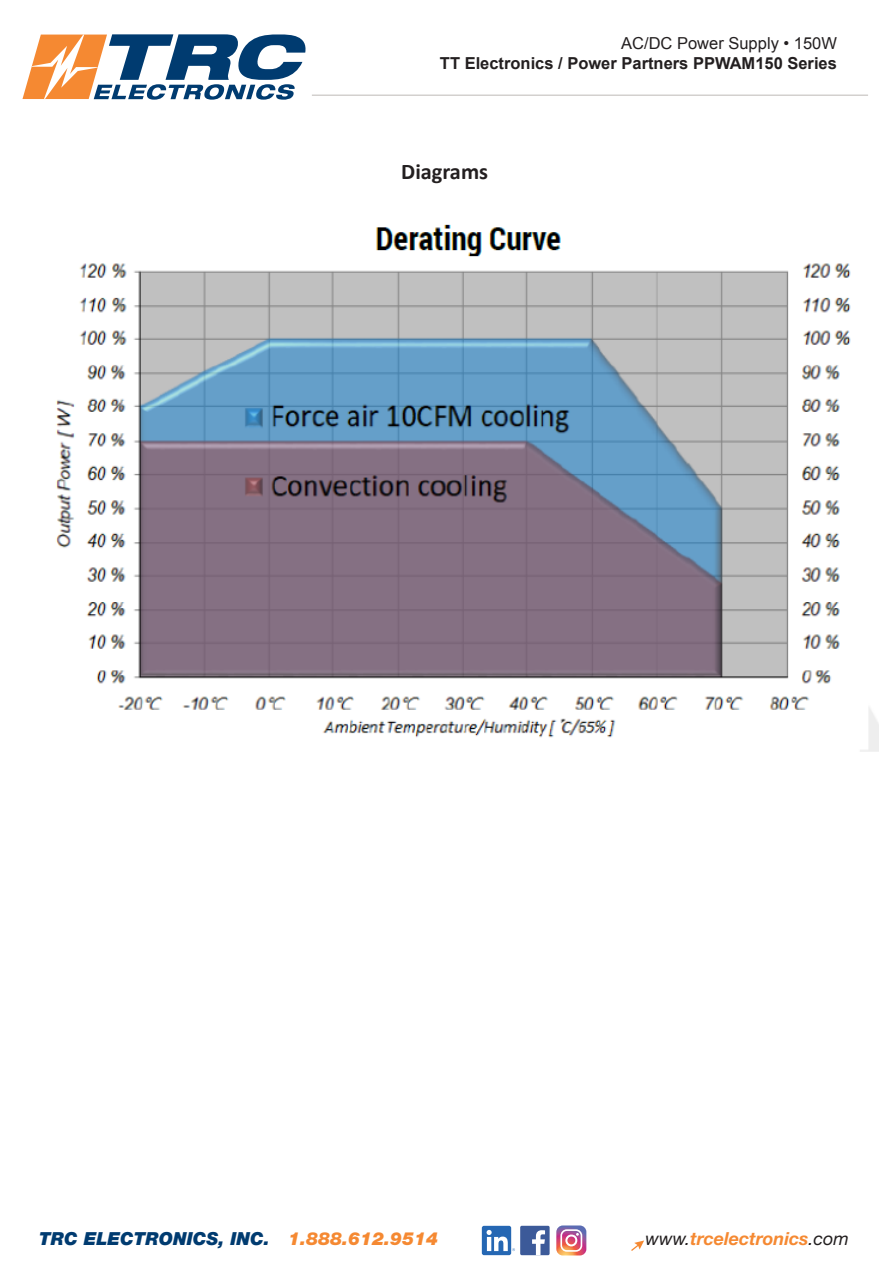
<style>
.page{position:relative;width:891px;height:1269px;background:#fff}
.page>*{position:absolute;margin:0;border:0;box-sizing:border-box;transform-origin:0 0}
.t1{font:700 22.35px "Calibri";color:#231f20}
.t2{font:italic 900 18px "Helvetica Neue LT Std";color:#003b70}
.t3{font:italic 700 18px "Helvetica Neue LT Std";color:#f58932}
.t4{font:700 16.5px/19.8px "Arial";color:#231f20;text-align:right}
.s1{font-weight:400}
.s2{color:#f58932}
.s3{font-weight:400;color:#231f20}
</style>
<div class="page">
<hr style="left:312px;top:94px;width:556px;height:2px;background:#d3d0ce">
<svg style="left:631px;top:1240px;width:13px;height:11px"></svg>
<div style="left:520px;top:1226px;width:30px;height:29px;background:#3c5a99;border-radius:2px"></div>
<svg style="left:532px;top:1230px;width:13px;height:25px"></svg>
<div style="left:482px;top:1226px;width:29px;height:29px;background:#2567b3;border-radius:2px"></div>
<svg style="left:487px;top:1230px;width:28px;height:21px"></svg>
<svg style="left:556px;top:1225px;width:30px;height:30px"></svg>
<img style="left:56px;top:224px;width:822px;height:528px">
<svg style="left:22px;top:34px;width:284px;height:66px"></svg>
<p class="t4" style="left:440px;top:34px;width:399px"><span class="s1">AC/DC Power Supply • 150W<br></span>TT Electronics / Power Partners PPWAM150 Series</p>
<p class="t1" style="left:401px;top:156px;width:88px">Diagrams</p>
<p class="t2" style="left:39px;top:1227px;width:401px">TRC ELECTRONICS, INC. <span class="s2">1.888.612.9514</span></p>
<p class="t3" style="left:645px;top:1227px;width:205px"><span class="s3">www.</span>trcelectronics<span class="s3">.com</span></p>
</div>
